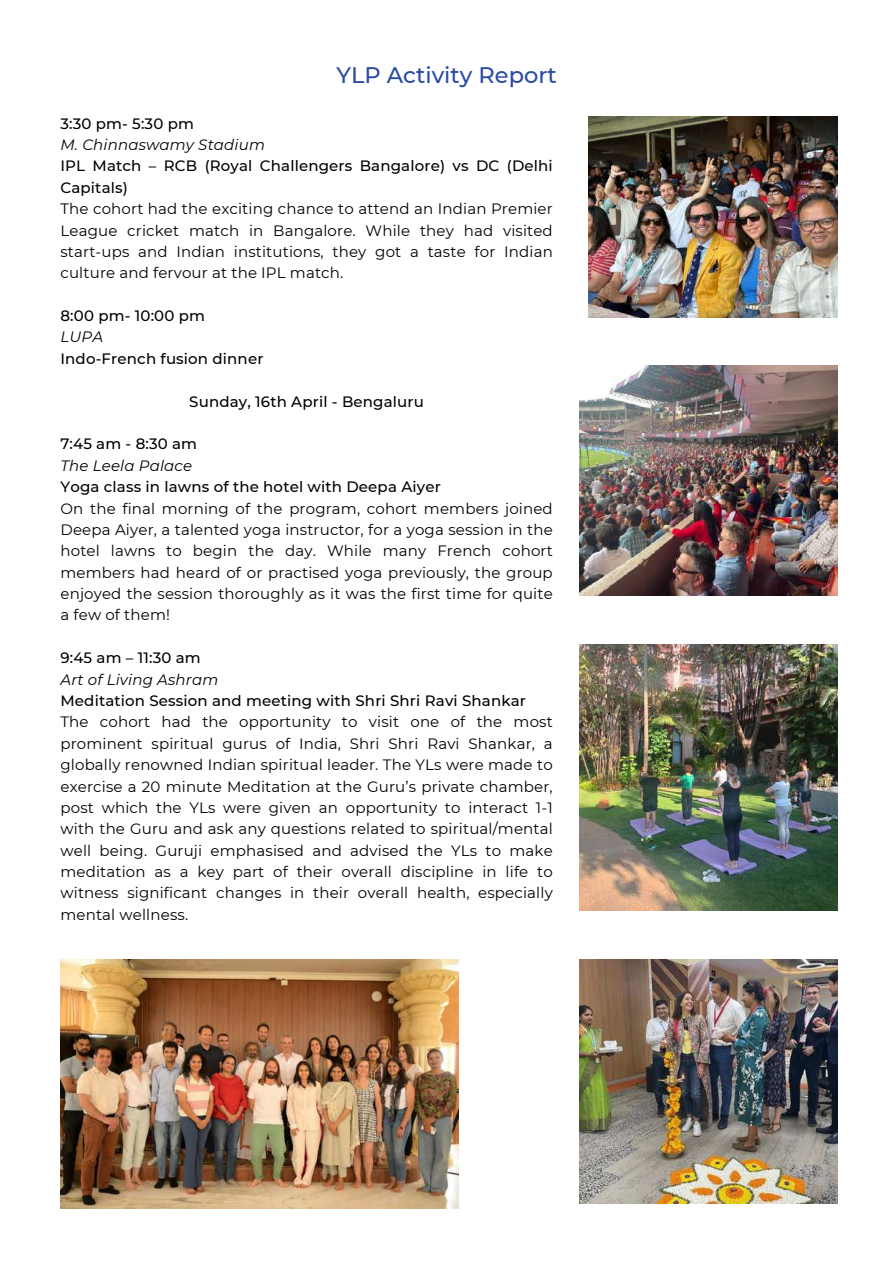
<style>
.page{position:relative;width:893px;height:1264px;background:#fff}
.page>*{position:absolute;margin:0;border:0;box-sizing:border-box;transform-origin:0 0}
.t1{font:500 22.5px "Montserrat";color:#294ba1}
.t2{font:15px/21.3px "Montserrat";letter-spacing:.01em;color:#000001;text-align:justify}
.t3{font:500 15px/21.3px "Montserrat";letter-spacing:.01em;color:#000001}
.t4{font:italic 15px "Montserrat";letter-spacing:.01em;color:#000001}
</style>
<div class="page">
<img style="left:588px;top:116px;width:249px;height:202px">
<img style="left:579px;top:644px;width:258px;height:266px">
<img style="left:60px;top:959px;width:399px;height:249px">
<img style="left:579px;top:365px;width:258px;height:230px">
<img style="left:579px;top:959px;width:258px;height:244px">
<h1 class="t1" style="left:336px;top:61px;width:222px">YLP Activity Report</h1>
<p class="t3" style="left:60px;top:113px;width:135px">3:30 pm- 5:30 pm</p>
<p class="t4" style="left:60px;top:135px;width:206px">M. Chinnaswamy Stadium</p>
<p class="t3" style="left:60px;top:155px;width:494px">IPL Match – RCB (Royal Challengers Bangalore) vs DC (Delhi<br>Capitals)</p>
<p class="t2" style="left:60px;top:198px;width:494px">The cohort had the exciting chance to attend an Indian Premier League cricket match in Bangalore. While they had visited start-ups and Indian institutions, they got a taste for Indian culture and fervour at the IPL match.</p>
<p class="t3" style="left:60px;top:305px;width:146px">8:00 pm- 10:00 pm</p>
<p class="t4" style="left:60px;top:328px;width:44px">LUPA</p>
<p class="t3" style="left:60px;top:348px;width:204px">Indo-French fusion dinner</p>
<p class="t3" style="left:189px;top:390px;width:236px">Sunday, 16th April - Bengaluru</p>
<p class="t3" style="left:60px;top:433px;width:138px">7:45 am - 8:30 am</p>
<p class="t4" style="left:60px;top:456px;width:133px">The Leela Palace</p>
<p class="t3" style="left:60px;top:476px;width:382px">Yoga class in lawns of the hotel with Deepa Aiyer</p>
<p class="t2" style="left:60px;top:497px;width:494px">On the final morning of the program, cohort members joined Deepa Aiyer, a talented yoga instructor, for a yoga session in the hotel lawns to begin the day. While many French cohort members had heard of or practised yoga previously, the group enjoyed the session thoroughly as it was the first time for quite a few of them!</p>
<p class="t3" style="left:60px;top:647px;width:142px">9:45 am – 11:30 am</p>
<p class="t4" style="left:60px;top:670px;width:159px">Art of Living Ashram</p>
<p class="t3" style="left:60px;top:690px;width:467px">Meditation Session and meeting with Shri Shri Ravi Shankar</p>
<p class="t2" style="left:60px;top:711px;width:494px">The cohort had the opportunity to visit one of the most prominent spiritual gurus of India, Shri Shri Ravi Shankar, a globally renowned Indian spiritual leader. The YLs were made to exercise a 20 minute Meditation at the Guru’s private chamber, post which the YLs were given an opportunity to interact 1-1 with the Guru and ask any questions related to spiritual/mental well being. Guruji emphasised and advised the YLs to make meditation as a key part of their overall discipline in life to witness significant changes in their overall health, especially mental wellness.</p>
</div>
